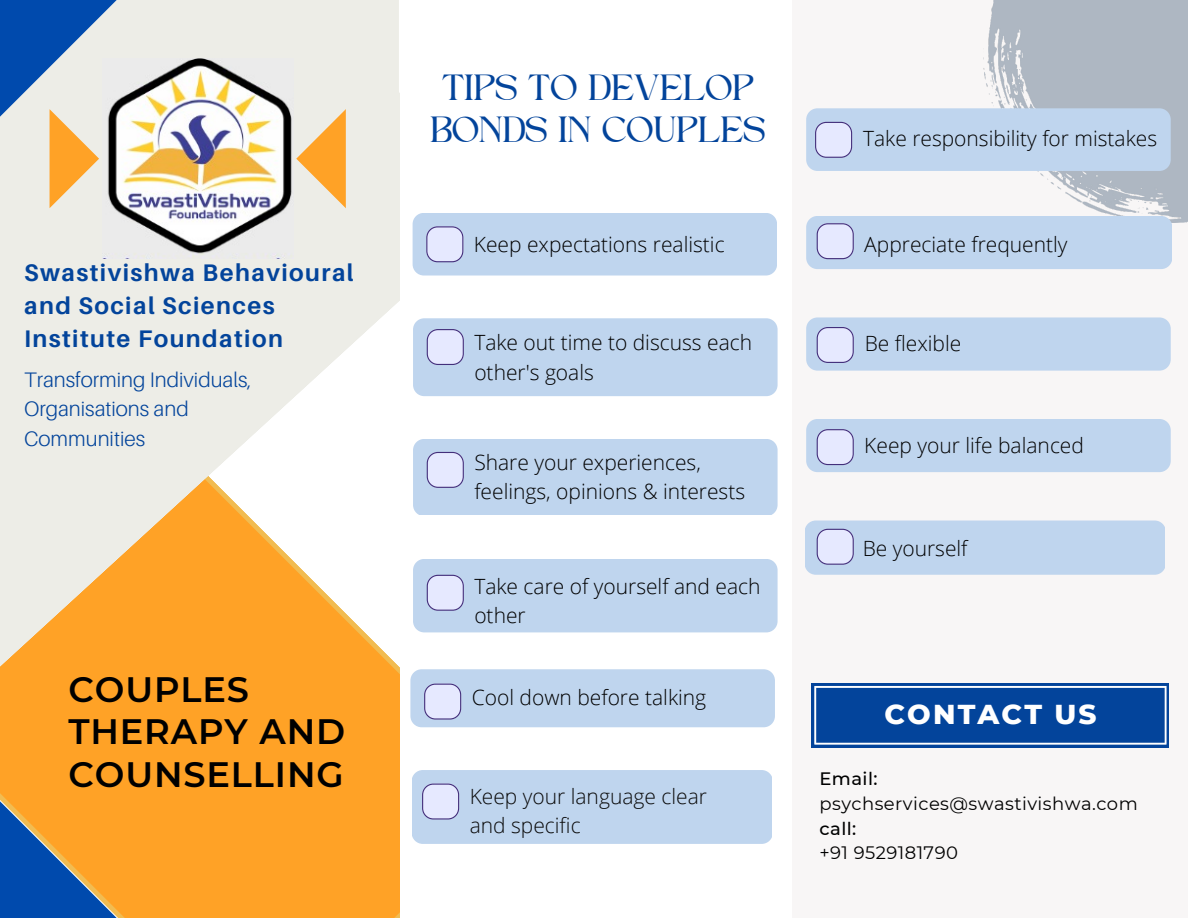
<style>
.page{position:relative;width:1188px;height:918px;background:#fff}
.page>*{position:absolute;margin:0;border:0;box-sizing:border-box;transform-origin:0 0}
.t1{font:37.2px/41.7px "Higuen";color:#03449b;text-align:center}
.t2{font:600 35.25px/42.5px "Montserrat";letter-spacing:.025em;color:#000}
.t3{font:800 27.9px "Montserrat";letter-spacing:.075em;color:#fff}
.t4{font:700 24px/32.7px "Aileron";letter-spacing:.06em;color:#03449b}
.t5{font:300 21px/29.2px "Open Sans";color:#000}
.t6{font:300 21px/29.2px "Aileron";color:#03449b}
.t7{font:300 21px/29.2px "Open Sans";color:#0a0a0a}
.t8{font:18px "Montserrat";letter-spacing:.025em;color:#000}
.t9{font:500 18px "Montserrat";letter-spacing:.025em;color:#000}
</style>
<div class="page">
<div style="left:0;top:737px;width:400px;height:181px;background:#ffa226"></div>
<svg style="left:0;top:0;width:400px;height:737px;fill:#edede7"></svg>
<img style="left:103px;top:58px;width:190px;height:201px">
<svg style="left:0;top:801px;width:117px;height:117px"></svg>
<div style="left:792px;top:0;width:396px;height:918px;background:#f8f6f6"></div>
<div style="left:293px;top:0;width:106px;height:95px;background:#edede7"></div>
<svg style="left:411px;top:213px;width:153px;height:631px"></svg>
<svg style="left:0;top:0;width:117px;height:208px"></svg>
<svg style="left:296px;top:109px;width:50px;height:99px"></svg>
<img style="left:983px;top:0;width:205px;height:222px">
<div style="left:413px;top:213px;width:364px;height:63px;background:#bfd5ee;border-radius:11px"></div>
<svg style="left:426px;top:226px;width:37px;height:36px"></svg>
<div style="left:413px;top:318px;width:364px;height:78px;background:#bfd5ee;border-radius:11px"></div>
<svg style="left:427px;top:329px;width:37px;height:36px"></svg>
<div style="left:413px;top:439px;width:364px;height:75px;background:#bfd5ee"></div>
<div style="left:413px;top:559px;width:364px;height:73px;background:#bfd5ee;border-radius:11px"></div>
<svg style="left:427px;top:575px;width:37px;height:36px"></svg>
<div style="left:410px;top:669px;width:365px;height:58px;background:#bfd5ee;border-radius:11px"></div>
<svg style="left:424px;top:684px;width:37px;height:36px"></svg>
<div style="left:412px;top:770px;width:360px;height:74px;background:#bfd5ee;border-radius:11px"></div>
<svg style="left:422px;top:784px;width:37px;height:36px"></svg>
<div style="left:812px;top:683px;width:357px;height:64px;background:#03449b"></div>
<svg style="left:814px;top:686px;width:353px;height:59px"></svg>
<div style="left:806px;top:108px;width:364px;height:63px;background:#bfd5ee;border-radius:11px"></div>
<div style="left:806px;top:216px;width:366px;height:53px;background:#bfd5ee;border-radius:11px"></div>
<div style="left:806px;top:317px;width:365px;height:54px;background:#bfd5ee;border-radius:11px"></div>
<div style="left:806px;top:419px;width:365px;height:53px;background:#bfd5ee;border-radius:11px"></div>
<div style="left:805px;top:521px;width:360px;height:54px;background:#bfd5ee;border-radius:11px"></div>
<svg style="left:817px;top:529px;width:37px;height:36px"></svg>
<svg style="left:817px;top:327px;width:37px;height:36px"></svg>
<svg style="left:815px;top:122px;width:37px;height:36px"></svg>
<svg style="left:817px;top:223px;width:37px;height:36px"></svg>
<svg style="left:817px;top:429px;width:37px;height:36px"></svg>
<p class="t4" style="left:24px;top:256px;width:331px">Swastivishwa Behavioural and Social Sciences<br>Institute Foundation</p>
<p class="t6" style="left:24px;top:365px;width:229px">Transforming Individuals,<br>Organisations and<br>Communities</p>
<h2 class="t2" style="left:68px;top:668px;width:278px">COUPLES<br>THERAPY AND<br>COUNSELLING</h2>
<h1 class="t1" style="left:431px;top:70px;width:337px">TIPS TO DEVELOP<br>BONDS IN COUPLES</h1>
<p class="t5" style="left:474px;top:229px;width:252px">Keep expectations realistic</p>
<p class="t5" style="left:474px;top:328px;width:279px">Take out time to discuss each other's goals</p>
<p class="t5" style="left:474px;top:447px;width:272px">Share your experiences, feelings, opinions &amp; interests</p>
<p class="t5" style="left:474px;top:571px;width:288px">Take care of yourself and each other</p>
<p class="t5" style="left:472px;top:682px;width:236px">Cool down before talking</p>
<p class="t7" style="left:470px;top:781px;width:239px">Keep your language clear and specific</p>
<p class="t5" style="left:863px;top:124px;width:296px">Take responsibility for mistakes</p>
<p class="t5" style="left:864px;top:229px;width:205px">Appreciate frequently</p>
<p class="t5" style="left:865px;top:329px;width:98px">Be flexible</p>
<p class="t5" style="left:864px;top:430px;width:221px">Keep your life balanced</p>
<p class="t5" style="left:863px;top:533px;width:106px">Be yourself</p>
<h3 class="t3" style="left:885px;top:697px;width:214px">CONTACT US</h3>
<p class="t9" style="left:819px;top:768px;width:60px">Email:</p>
<p class="t8" style="left:819px;top:793px;width:320px">psychservices@swastivishwa.com</p>
<p class="t9" style="left:819px;top:817px;width:38px">call:</p>
<p class="t8" style="left:819px;top:842px;width:140px">+91 9529181790</p>
</div>
